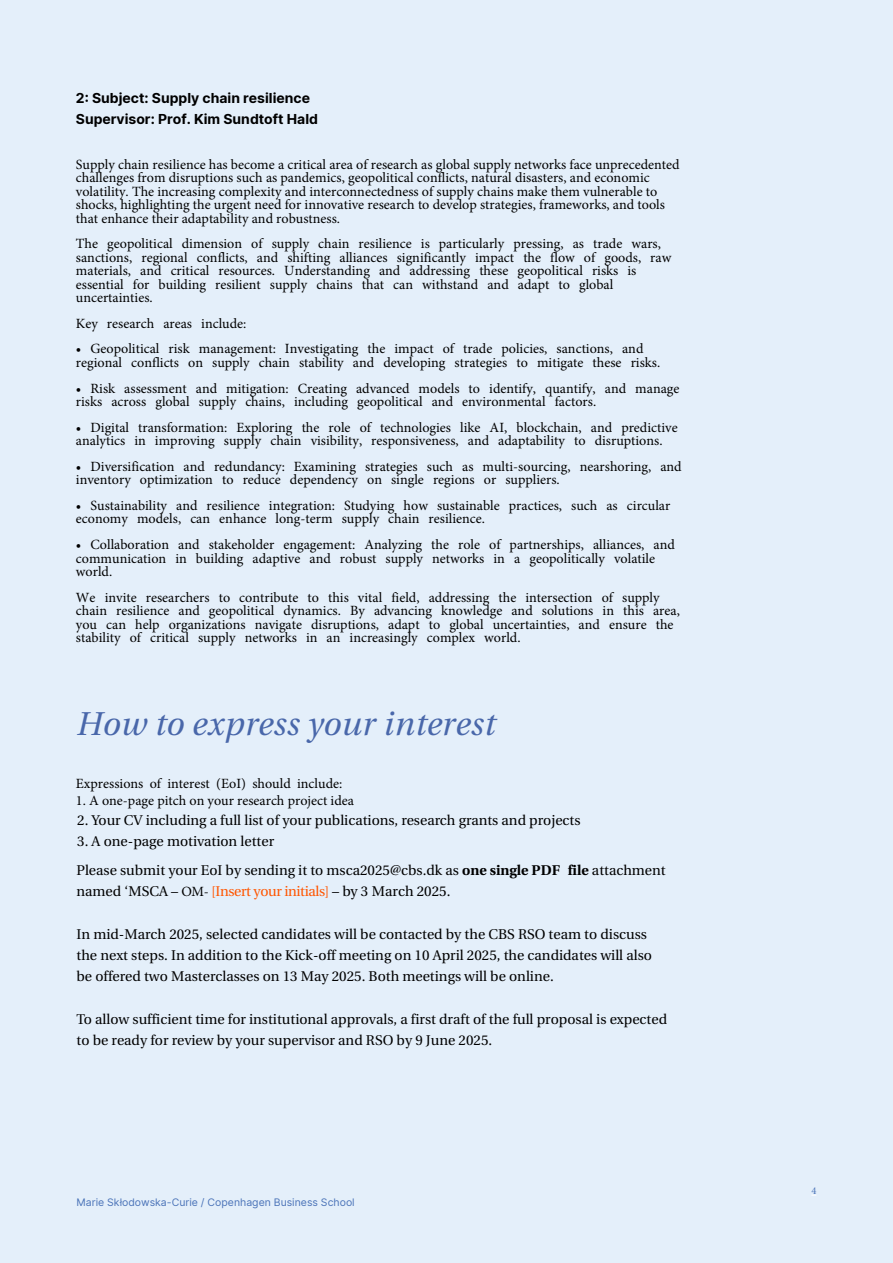
<style>
.page{position:relative;width:893px;height:1263px;background:#e4effa}
.page>*{position:absolute;margin:0;border:0;box-sizing:border-box;transform-origin:0 0}
.t1{font:italic 33px "CBS Serif";letter-spacing:.01em;color:#4967aa}
.t2{font:14.1px/13.5px "Minion Pro";color:#000}
.t3{font:14.1px/21px "CBS Serif";color:#000}
.t4{font:14.1px "CBS Serif";letter-spacing:-.025em;color:#000}
.t5{font:700 13.95px/21px "CBS Sans";color:#000}
.t6{font:10.5px "CBS Sans";color:#4a73b8}
.t7{font:10.5px "Minion Pro";color:#4a73b8}
.s1{font-style:inherit}
.s2{font-weight:700}
.s3{font-family:"Minion Pro"}
.s4{color:#f50}
</style>
<div class="page">
<p class="t5" style="left:76px;top:87px;width:244px"><span class="s1">2: Subject:</span> Supply chain resilience<br><span class="s1">Supervisor:</span> Prof. Kim Sundtoft Hald</p>
<p class="t2" style="left:76px;top:158px;width:605px">Supply chain resilience has become a critical area of research as global supply networks face unprecedented challenges from disruptions such as pandemics, geopolitical conflicts, natural disasters, and economic volatility. The increasing complexity and interconnectedness of supply chains make them vulnerable to shocks, highlighting the urgent need for innovative research to develop strategies, frameworks, and tools that enhance their adaptability and robustness.</p>
<p class="t2" style="left:76px;top:237px;width:597px">The geopolitical dimension of supply chain resilience is particularly pressing, as trade wars, sanctions, regional conflicts, and shifting alliances significantly impact the flow of goods, raw materials, and critical resources. Understanding and addressing these geopolitical risks is essential for building resilient supply chains that can withstand and adapt to global uncertainties.</p>
<p class="t2" style="left:76px;top:317px;width:172px">Key research areas include:</p>
<p class="t2" style="left:76px;top:342px;width:586px">• Geopolitical risk management: Investigating the impact of trade policies, sanctions, and regional conflicts on supply chain stability and developing strategies to mitigate these risks.</p>
<p class="t2" style="left:76px;top:381px;width:605px">• Risk assessment and mitigation: Creating advanced models to identify, quantify, and manage risks across global supply chains, including geopolitical and environmental factors.</p>
<p class="t2" style="left:76px;top:420px;width:603px">• Digital transformation: Exploring the role of technologies like AI, blockchain, and predictive analytics in improving supply chain visibility, responsiveness, and adaptability to disruptions.</p>
<p class="t2" style="left:76px;top:460px;width:607px">• Diversification and redundancy: Examining strategies such as multi-sourcing, nearshoring, and inventory optimization to reduce dependency on single regions or suppliers.</p>
<p class="t2" style="left:76px;top:499px;width:596px">• Sustainability and resilience integration: Studying how sustainable practices, such as circular economy models, can enhance long-term supply chain resilience.</p>
<p class="t2" style="left:76px;top:538px;width:600px">• Collaboration and stakeholder engagement: Analyzing the role of partnerships, alliances, and communication in building adaptive and robust supply networks in a geopolitically volatile world.</p>
<p class="t2" style="left:76px;top:590px;width:605px">We invite researchers to contribute to this vital field, addressing the intersection of supply chain resilience and geopolitical dynamics. By advancing knowledge and solutions in this area, you can help organizations navigate disruptions, adapt to global uncertainties, and ensure the stability of critical supply networks in an increasingly complex world.</p>
<h1 class="t1" style="left:76px;top:698px;width:420px">How to express your interest</h1>
<p class="t2" style="left:76px;top:777px;width:268px">Expressions of interest (EoI) should include:</p>
<p class="t2" style="left:76px;top:793px;width:280px">1. A one-page pitch on your research project idea</p>
<p class="t3" style="left:77px;top:810px;width:505px">2. Your CV including a full list of your publications, research grants and projects</p>
<p class="t3" style="left:77px;top:827px;width:591px;line-height:29.2px">3. A one-page motivation letter<br>Please submit your EoI by sending it to msca2025@cbs.dk as <span class="s2">one single PDF file</span> attachment</p>
<p class="t4" style="left:77px;top:881px;width:375px">named ‘MSCA – <span class="s3">OM-</span> <span class="s4">[Insert your initials]</span> – by 3 March 2025.</p>
<p class="t3" style="left:77px;top:924px;width:577px">In mid-March 2025, selected candidates will be contacted by the CBS RSO team to discuss the next steps. In addition to the Kick-off meeting on 10 April 2025, the candidates will also be offered two Masterclasses on 13 May 2025. Both meetings will be online.</p>
<p class="t3" style="left:77px;top:1008px;width:592px">To allow sufficient time for institutional approvals, a first draft of the full proposal is expected to be ready for review by your supervisor and RSO by 9 June 2025.</p>
<p class="t6" style="left:77px;top:1194px;width:280px">Marie Skłodowska-Curie / Copenhagen Business School</p>
<p class="t7" style="left:811px;top:1184px;width:7px">4</p>
</div>
